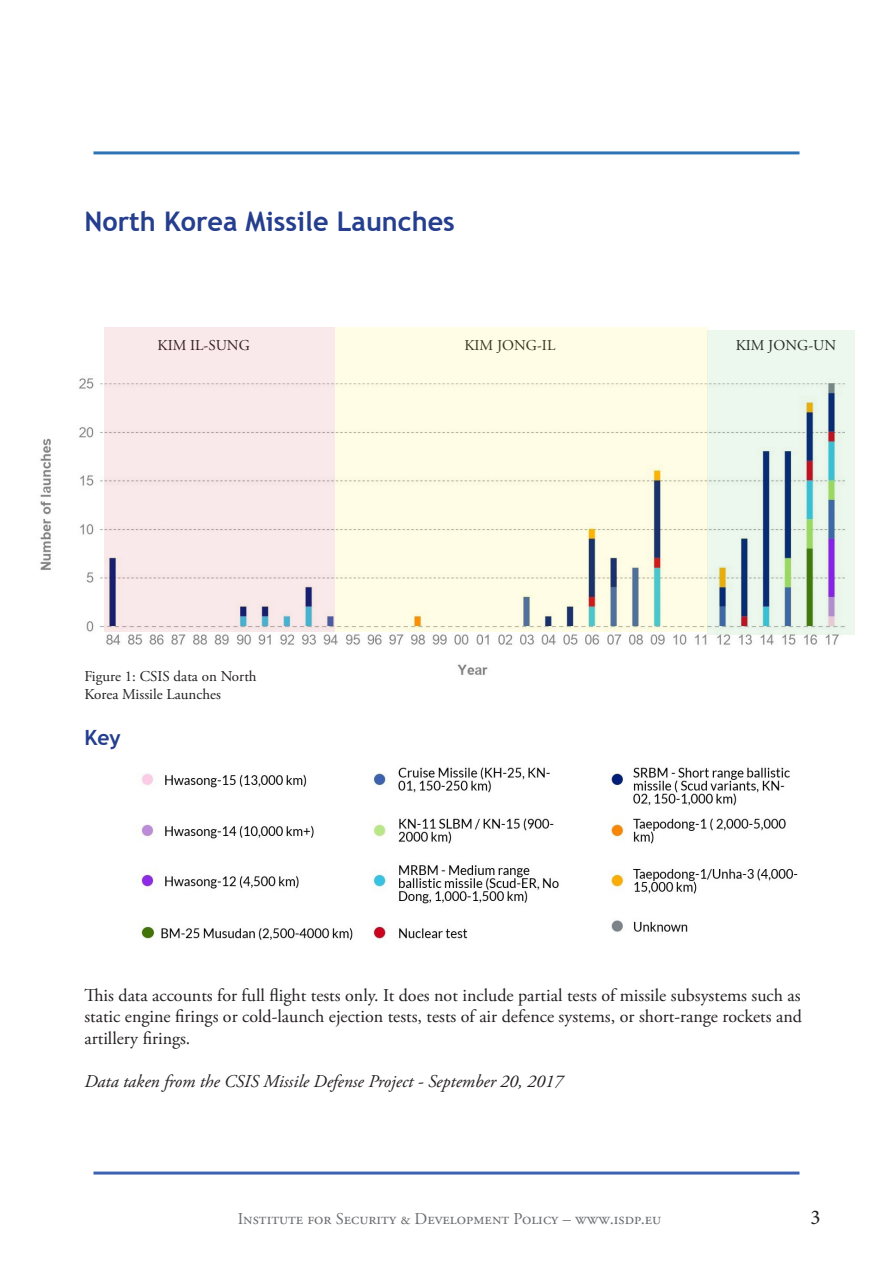
<style>
.page{position:relative;width:893px;height:1263px;background:#fff}
.page>*{position:absolute;margin:0;border:0;box-sizing:border-box;transform-origin:0 0}
.t1{font:700 27px "Trebuchet MS";color:#253f8e}
.t2{font:700 21px "Trebuchet MS";color:#253f8e}
.t3{font:21px "Minion Pro";color:#231f20}
.Footnote_text{font:18px/21.6px "Adobe Garamond Pro";color:#231f20;text-align:justify}
.Footnote_text-2{font:italic 18px "Adobe Garamond Pro";color:#231f20}
.t4{font:16.5px "Adobe Garamond Pro";color:#6c6d70}
.Footnote_text-3{font:15px/18px "Adobe Garamond Pro";color:#231f20}
</style>
<div class="page">
<hr style="left:93px;top:1171px;width:706px;height:3px;background:#3e62b2">
<hr style="left:93px;top:151px;width:706px;height:3px;background:#2e74b5">
<img style="left:40px;top:378px;width:799px;height:297px">
<img style="left:141px;top:767px;width:657px;height:173px">
<div style="left:104px;top:327px;width:231px;height:304px;background:#fae9ea"></div>
<div style="left:335px;top:327px;width:372px;height:304px;background:#fffde6"></div>
<svg style="left:707px;top:331px;width:148px;height:304px;background:#d3e1dc"></svg>
<p class="t1" style="left:84px;top:204px;width:372px">North Korea Missile Launches</p>
<p class="Footnote_text-3" style="left:158px;top:337px;width:94px">KIM IL-SUNG</p>
<p class="Footnote_text-3" style="left:464px;top:337px;width:92px">KIM JONG-IL</p>
<p class="Footnote_text-3" style="left:736px;top:337px;width:102px">KIM JONG-UN</p>
<p class="Footnote_text-3" style="left:84px;top:668px;width:174px">Figure 1: CSIS data on North<br>Korea Missile Launches</p>
<p class="t2" style="left:84px;top:724px;width:38px">Key</p>
<p class="Footnote_text" style="left:84px;top:985px;width:719px">This data accounts for full flight tests only. It does not include partial tests of missile subsystems such as static engine firings or cold-launch ejection tests, tests of air defence systems, or short-range rockets and artillery firings.</p>
<p class="Footnote_text-2" style="left:84px;top:1070px;width:480px">Data taken from the CSIS Missile Defense Project - September 20, 2017</p>
<p class="t4" style="left:238px;top:1209px;width:425px">Institute for Security &amp; Development Policy – www.isdp.eu</p>
<p class="t3" style="left:810px;top:1203px;width:12px">3</p>
</div>
